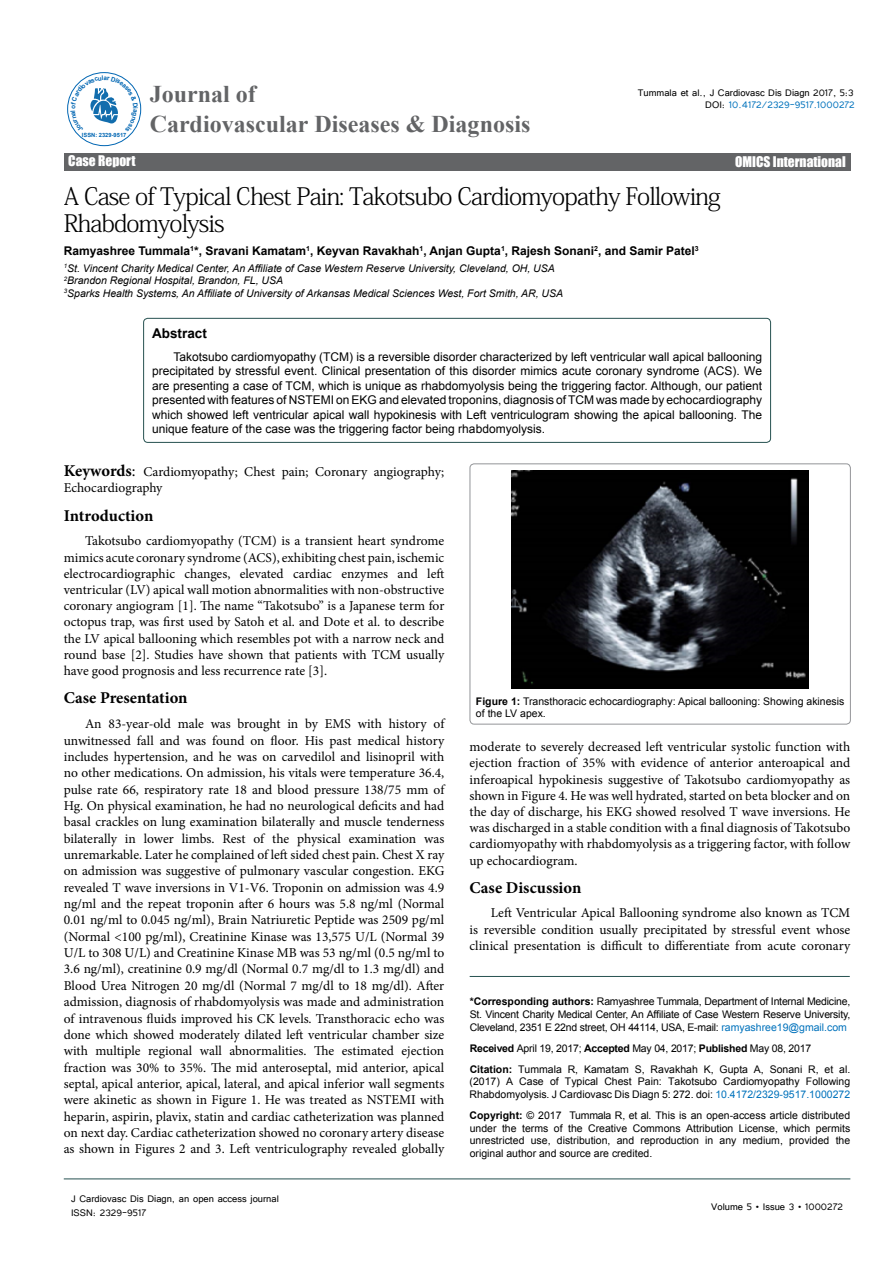
<style>
.page{position:relative;width:893px;height:1263px;background:#fff}
.page>*{position:absolute;margin:0;border:0;box-sizing:border-box;transform-origin:0 0}
.t1{font:24px/27px "Adobe Fangsong Std";letter-spacing:-.04em;color:#000}
.t2{font:700 24px "Times New Roman";color:#636466}
.t3{font:700 16.5px "Minion Pro";color:#000}
.t4{font:13.5px/16.4px "Minion Pro";color:#000;text-align:justify}
.t5{font:13.5px "Impact";color:#fff}
.t6{font:700 13.5px "Arial";color:#000}
.t7{font:12px/14.4px "Arial";color:#000;text-align:justify}
.t8{font:12px/14.4px "Tunga";color:#000}
.t9{font:700 12px "Arial";color:#000}
.t10{font:10.5px/12.6px "Arial";color:#000}
.t11{font:italic 10.5px/12.6px "Arial";color:#000}
.t12{font:700 5.7px "Arial";color:#0066b3}
.s1{color:#0072bc}
.s2{font-weight:700;font-size:16.5px}
.s3{font-size:16.5px}
.s4{font-weight:700}
</style>
<div class="page">
<hr style="left:64px;top:1179px;width:786px;height:1px;background:#265150">
<div style="left:64px;top:153px;width:786px;height:17px;background:#636466"></div>
<div style="left:67px;top:72px;width:74px;height:74px;border:1px solid #0066b3;border-radius:50%"></div>
<hr style="left:470px;top:976px;width:380px;height:1px;background:#265150">
<div style="left:144px;top:318px;width:627px;height:124px;border:1px solid #265150;border-radius:4px"></div>
<div style="left:470px;top:464px;width:380px;height:260px;border:1px solid #939598;border-radius:4px"></div>
<img style="left:512px;top:471px;width:296px;height:218px">
<svg style="left:71px;top:76px;width:67px;height:56px"></svg>
<p class="t12" style="left:82px;top:131px;width:46px">ISSN: 2329-9517</p>
<h1 class="t2" style="left:150px;top:78px;width:108px">Journal of</h1>
<h1 class="t2" style="left:150px;top:108px;width:382px">Cardiovascular Diseases &amp; Diagnosis</h1>
<p class="t8" style="left:638px;top:85px;width:218px;line-height:12.1px;text-align:right">Tummala et al., J Cardiovasc Dis Diagn 2017, 5:3<br>DOI: <span class="s1">10.4172/2329-9517.1000272</span></p>
<p class="t5" style="left:68px;top:150px;width:69px">Case Report</p>
<p class="t5" style="left:735px;top:151px;width:112px">OMICS International</p>
<h1 class="t1" style="left:64px;top:183px;width:659px">A Case of Typical Chest Pain: Takotsubo Cardiomyopathy Following<br>Rhabdomyolysis</h1>
<p class="t9" style="left:64px;top:243px;width:636px">Ramyashree Tummala<sup>1</sup>*, Sravani Kamatam<sup>1</sup>, Keyvan Ravakhah<sup>1</sup>, Anjan Gupta<sup>1</sup>, Rajesh Sonani<sup>2</sup>, and Samir Patel<sup>3</sup></p>
<p class="t11" style="left:64px;top:262px;width:501px"><sup>1</sup>St. Vincent Charity Medical Center, An Affiliate of Case Western Reserve University, Cleveland, OH, USA<br><sup>2</sup>Brandon Regional Hospital, Brandon, FL, USA<br><sup>3</sup>Sparks Health Systems, An Affiliate of University of Arkansas Medical Sciences West, Fort Smith, AR, USA</p>
<p class="t6" style="left:152px;top:324px;width:56px">Abstract</p>
<p class="t7" style="left:152px;top:350px;width:611px;text-indent:21px">Takotsubo cardiomyopathy (TCM) is a reversible disorder characterized by left ventricular wall apical ballooning precipitated by stressful event. Clinical presentation of this disorder mimics acute coronary syndrome (ACS). We are presenting a case of TCM, which is unique as rhabdomyolysis being the triggering factor. Although, our patient presented with features of NSTEMI on EKG and elevated troponins, diagnosis of TCM was made by echocardiography which showed left ventricular apical wall hypokinesis with Left ventriculogram showing the apical ballooning. The unique feature of the case was the triggering factor being rhabdomyolysis.</p>
<p class="t4" style="left:64px;top:464px;width:382px"><span class="s2">Keywords</span><span class="s3">:</span> Cardiomyopathy; Chest pain; Coronary angiography;<br>Echocardiography</p>
<p class="t3" style="left:64px;top:504px;width:91px">Introduction</p>
<p class="t4" style="left:64px;top:533px;width:382px;text-indent:21px">Takotsubo cardiomyopathy (TCM) is a transient heart syndrome mimics acute coronary syndrome (ACS), exhibiting chest pain, ischemic electrocardiographic changes, elevated cardiac enzymes and left ventricular (LV) apical wall motion abnormalities with non-obstructive coronary angiogram [1]. The name “Takotsubo” is a Japanese term for octopus trap, was first used by Satoh et al. and Dote et al. to describe the LV apical ballooning which resembles pot with a narrow neck and round base [2]. Studies have shown that patients with TCM usually have good prognosis and less recurrence rate [3].</p>
<p class="t3" style="left:64px;top:686px;width:125px">Case Presentation</p>
<p class="t4" style="left:64px;top:716px;width:382px;text-indent:21px">An 83-year-old male was brought in by EMS with history of unwitnessed fall and was found on floor. His past medical history includes hypertension, and he was on carvedilol and lisinopril with no other medications. On admission, his vitals were temperature 36.4, pulse rate 66, respiratory rate 18 and blood pressure 138/75 mm of Hg. On physical examination, he had no neurological deficits and had basal crackles on lung examination bilaterally and muscle tenderness bilaterally in lower limbs. Rest of the physical examination was unremarkable. Later he complained of left sided chest pain. Chest X ray on admission was suggestive of pulmonary vascular congestion. EKG revealed T wave inversions in V1-V6. Troponin on admission was 4.9 ng/ml and the repeat troponin after 6 hours was 5.8 ng/ml (Normal 0.01 ng/ml to 0.045 ng/ml), Brain Natriuretic Peptide was 2509 pg/ml (Normal &lt;100 pg/ml), Creatinine Kinase was 13,575 U/L (Normal 39<br>U/L to 308 U/L) and Creatinine Kinase MB was 53 ng/ml (0.5 ng/ml to 3.6 ng/ml), creatinine 0.9 mg/dl (Normal 0.7 mg/dl to 1.3 mg/dl) and Blood Urea Nitrogen 20 mg/dl (Normal 7 mg/dl to 18 mg/dl). After admission, diagnosis of rhabdomyolysis was made and administration of intravenous fluids improved his CK levels. Transthoracic echo was done which showed moderately dilated left ventricular chamber size with multiple regional wall abnormalities. The estimated ejection fraction was 30% to 35%. The mid anteroseptal, mid anterior, apical septal, apical anterior, apical, lateral, and apical inferior wall segments were akinetic as shown in Figure 1. He was treated as NSTEMI with heparin, aspirin, plavix, statin and cardiac catheterization was planned on next day. Cardiac catheterization showed no coronary artery disease as shown in Figures 2 and 3. Left ventriculography revealed globally</p>
<p class="t10" style="left:476px;top:695px;width:370px"><span class="s4">Figure 1:</span> Transthoracic echocardiography: Apical ballooning: Showing akinesis of the LV apex.</p>
<p class="t4" style="left:470px;top:739px;width:382px">moderate to severely decreased left ventricular systolic function with ejection fraction of 35% with evidence of anterior anteroapical and inferoapical hypokinesis suggestive of Takotsubo cardiomyopathy as shown in Figure 4. He was well hydrated, started on beta blocker and on the day of discharge, his EKG showed resolved T wave inversions. He was discharged in a stable condition with a final diagnosis of Takotsubo cardiomyopathy with rhabdomyolysis as a triggering factor, with follow up echocardiogram.</p>
<p class="t3" style="left:470px;top:876px;width:113px">Case Discussion</p>
<p class="t4" style="left:470px;top:905px;width:382px;text-indent:21px">Left Ventricular Apical Ballooning syndrome also known as TCM is reversible condition usually precipitated by stressful event whose clinical presentation is difficult to differentiate from acute coronary</p>
<p class="t10" style="left:470px;top:995px;width:382px;text-align:justify"><span class="s4">*Corresponding authors:</span> Ramyashree Tummala, Department of Internal Medicine, St. Vincent Charity Medical Center, An Affiliate of Case Western Reserve University, Cleveland, 2351 E 22nd street, OH 44114, USA, E-mail: <span class="s1">ramyashree19@gmail.com</span></p>
<p class="t10" style="left:470px;top:1037px;width:382px;line-height:21.1px"><span class="s4">Received</span> April 19, 2017; <span class="s4">Accepted</span> May 04, 2017; <span class="s4">Published</span> May 08, 2017<br><span class="s4">Citation:</span> Tummala R, Kamatam S, Ravakhah K, Gupta A, Sonani R, et al.</p>
<p class="t10" style="left:470px;top:1075px;width:382px">(2017) A Case of Typical Chest Pain: Takotsubo Cardiomyopathy Following<br>Rhabdomyolysis. J Cardiovasc Dis Diagn 5: 272. doi: <span class="s1">10.4172/2329-9517.1000272</span></p>
<p class="t10" style="left:470px;top:1109px;width:382px;text-align:justify"><span class="s4">Copyright:</span> © 2017 Tummala R, et al. This is an open-access article distributed under the terms of the Creative Commons Attribution License, which permits unrestricted use, distribution, and reproduction in any medium, provided the original author and source are credited.</p>
<p class="t8" style="left:71px;top:1190px;width:209px">J Cardiovasc Dis Diagn, an open access journal<br>ISSN: 2329-9517</p>
<p class="t8" style="left:711px;top:1199px;width:133px">Volume 5 • Issue 3 • 1000272</p>
</div>
